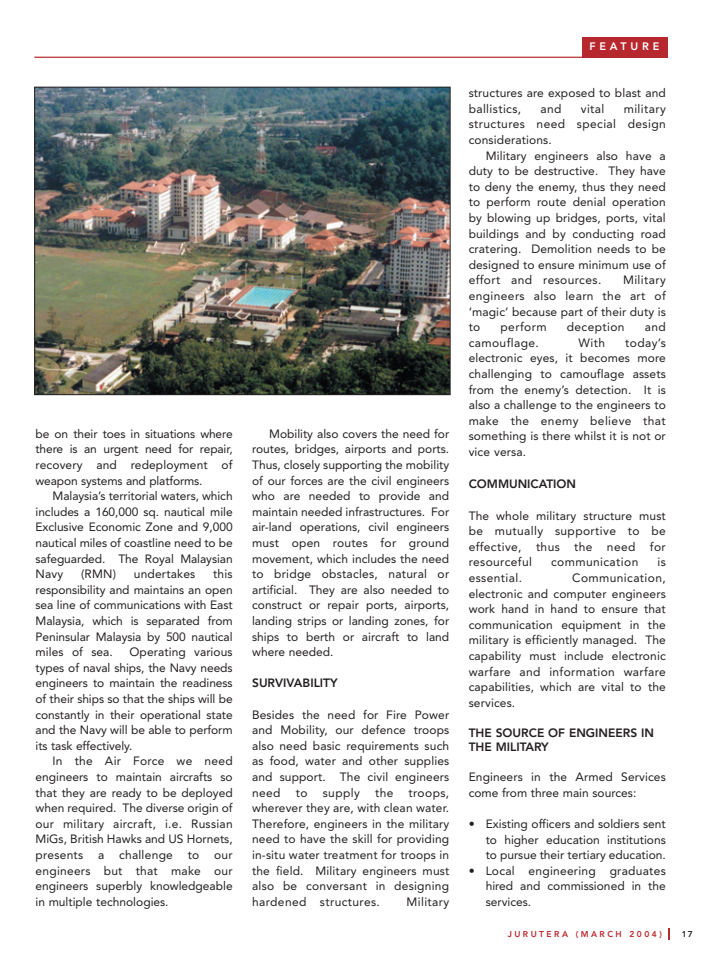
<style>
.page{position:relative;width:716px;height:968px;background:#fff}
.page>*{position:absolute;margin:0;border:0;box-sizing:border-box;transform-origin:0 0}
.t1{font:12px/15.6px "Avenir";letter-spacing:.01em;color:#231f20;text-align:justify}
.t2{font:800 12px/14.4px "Avenir";color:#231f20}
.t3{font:12px "Avenir";letter-spacing:.035em;color:#231f20}
.t4{font:800 10.8px "Avenir";letter-spacing:.355em;color:#fff}
.t5{font:800 8.4px "Avenir";letter-spacing:.295em;color:#b7282e}
.t6{font:800 8.4px "Avenir";color:#231f20}
</style>
<div class="page">
<svg style="left:668px;top:928px;width:2px;height:12px"></svg>
<hr style="left:34px;top:57px;width:633px;height:1px;background:#b7282e">
<div style="left:582px;top:37px;width:85px;height:20px;background:#b7282e"></div>
<img style="left:36px;top:89px;width:412px;height:304px">
<div style="left:34px;top:87px;width:416px;height:308px;border:1px solid #231f20"></div>
<p class="t1" style="left:36px;top:427px;width:199px">be on their toes in situations where there is an urgent need for repair, recovery and redeployment of weapon systems and platforms.</p>
<p class="t1" style="left:36px;top:489px;width:199px;text-indent:17px">Malaysia’s territorial waters, which includes a 160,000 sq. nautical mile Exclusive Economic Zone and 9,000 nautical miles of coastline need to be safeguarded. The Royal Malaysian Navy</p>
<p class="t1" style="left:36px;top:567px;width:199px;text-indent:178px">this responsibility and maintains an open sea line of communications with East Malaysia, which is separated from Peninsular Malaysia by 500 nautical miles of sea.</p>
<p class="t1" style="left:81px;top:567px;width:37px">(RMN)</p>
<p class="t1" style="left:134px;top:567px;width:63px">undertakes</p>
<p class="t1" style="left:36px;top:645px;width:199px;text-indent:94px">Operating various types of naval ships, the Navy needs engineers to maintain the readiness of their ships so that the ships will be constantly in their operational state and the Navy will be able to perform its task effectively.</p>
<p class="t1" style="left:36px;top:754px;width:199px;text-indent:17px">In the Air Force we need engineers to maintain aircrafts so that they are ready to be deployed when required. The diverse origin of our military aircraft, i.e. Russian MiGs, British Hawks and US Hornets, presents a challenge to our engineers but that make our engineers superbly knowledgeable in multiple technologies.</p>
<p class="t1" style="left:252px;top:427px;width:199px;text-indent:17px">Mobility also covers the need for routes, bridges, airports and ports.<br>Thus, closely supporting the mobility of our forces are the civil engineers who are needed to provide and maintain needed infrastructures. For air-land operations, civil engineers must open routes for ground movement, which includes the need to bridge obstacles, natural or artificial. They are also needed to construct or repair ports, airports, landing strips or landing zones, for ships to berth or aircraft to land where needed.</p>
<p class="t2" style="left:252px;top:677px;width:87px">SURVIVABILITY</p>
<p class="t1" style="left:252px;top:708px;width:199px">Besides the need for Fire Power and Mobility, our defence troops also need basic requirements such as food, water and other supplies and support. The civil engineers need</p>
<p class="t1" style="left:296px;top:786px;width:13px">to</p>
<p class="t1" style="left:323px;top:786px;width:39px">supply</p>
<p class="t1" style="left:375px;top:786px;width:20px">the</p>
<p class="t1" style="left:252px;top:786px;width:199px;text-indent:156px">troops, wherever they are, with clean water.<br>Therefore, engineers in the military need to have the skill for providing in-situ water treatment for troops in the field. Military engineers must also be conversant in designing hardened structures.</p>
<p class="t3" style="left:407px;top:897px;width:44px">Military</p>
<p class="t4" style="left:590px;top:42px;width:72px">FEATURE</p>
<p class="t1" style="left:469px;top:86px;width:199px">structures are exposed to blast and ballistics,</p>
<p class="t1" style="left:469px;top:102px;width:199px;text-indent:155px">military structures need special design considerations.</p>
<p class="t1" style="left:469px;top:149px;width:199px;text-indent:17px">Military engineers also have a duty to be destructive. They have to deny the enemy, thus they need to perform route denial operation by blowing up bridges, ports, vital buildings and by conducting road cratering. Demolition needs to be designed to ensure minimum use of effort and resources.</p>
<p class="t1" style="left:541px;top:102px;width:23px">and</p>
<p class="t1" style="left:581px;top:102px;width:25px">vital</p>
<p class="t1" style="left:469px;top:273px;width:199px;text-indent:154px">Military engineers also learn the art of ‘magic’ because part of their duty is to</p>
<p class="t3" style="left:501px;top:322px;width:47px">perform</p>
<p class="t3" style="left:567px;top:322px;width:59px">deception</p>
<p class="t1" style="left:645px;top:320px;width:23px">and</p>
<p class="t3" style="left:469px;top:338px;width:72px">camouflage.</p>
<p class="t1" style="left:579px;top:336px;width:28px">With</p>
<p class="t1" style="left:469px;top:336px;width:199px;text-indent:157px">today’s electronic eyes, it becomes more challenging to camouflage assets from the enemy’s detection. It is also a challenge to the engineers to make the enemy believe that something is there whilst it is not or vice versa.</p>
<p class="t2" style="left:469px;top:478px;width:109px">COMMUNICATION</p>
<p class="t1" style="left:469px;top:509px;width:199px">The whole military structure must be mutually supportive to be effective, thus the need for resourceful</p>
<p class="t3" style="left:551px;top:557px;width:89px">communication</p>
<p class="t1" style="left:657px;top:555px;width:10px">is</p>
<p class="t3" style="left:469px;top:573px;width:55px">essential.</p>
<p class="t1" style="left:469px;top:571px;width:199px;text-indent:103px">Communication, electronic and computer engineers work hand in hand to ensure that communication equipment in the military is efficiently managed. The capability must include electronic warfare and information warfare capabilities, which are vital to the services.</p>
<p class="t2" style="left:469px;top:726px;width:187px">THE SOURCE OF ENGINEERS IN<br>THE MILITARY</p>
<p class="t1" style="left:469px;top:770px;width:199px">Engineers in the Armed Services come from three main sources:</p>
<p class="t1" style="left:486px;top:817px;width:182px;text-indent:-17px">• Existing officers and soldiers sent to higher education institutions to pursue their tertiary education.</p>
<p class="t1" style="left:486px;top:864px;width:182px;text-indent:-17px">• Local engineering graduates hired and commissioned in the services.</p>
<p class="t5" style="left:508px;top:931px;width:156px">JURUTERA (MARCH 2004)</p>
<p class="t6" style="left:682px;top:931px;width:12px">17</p>
</div>
